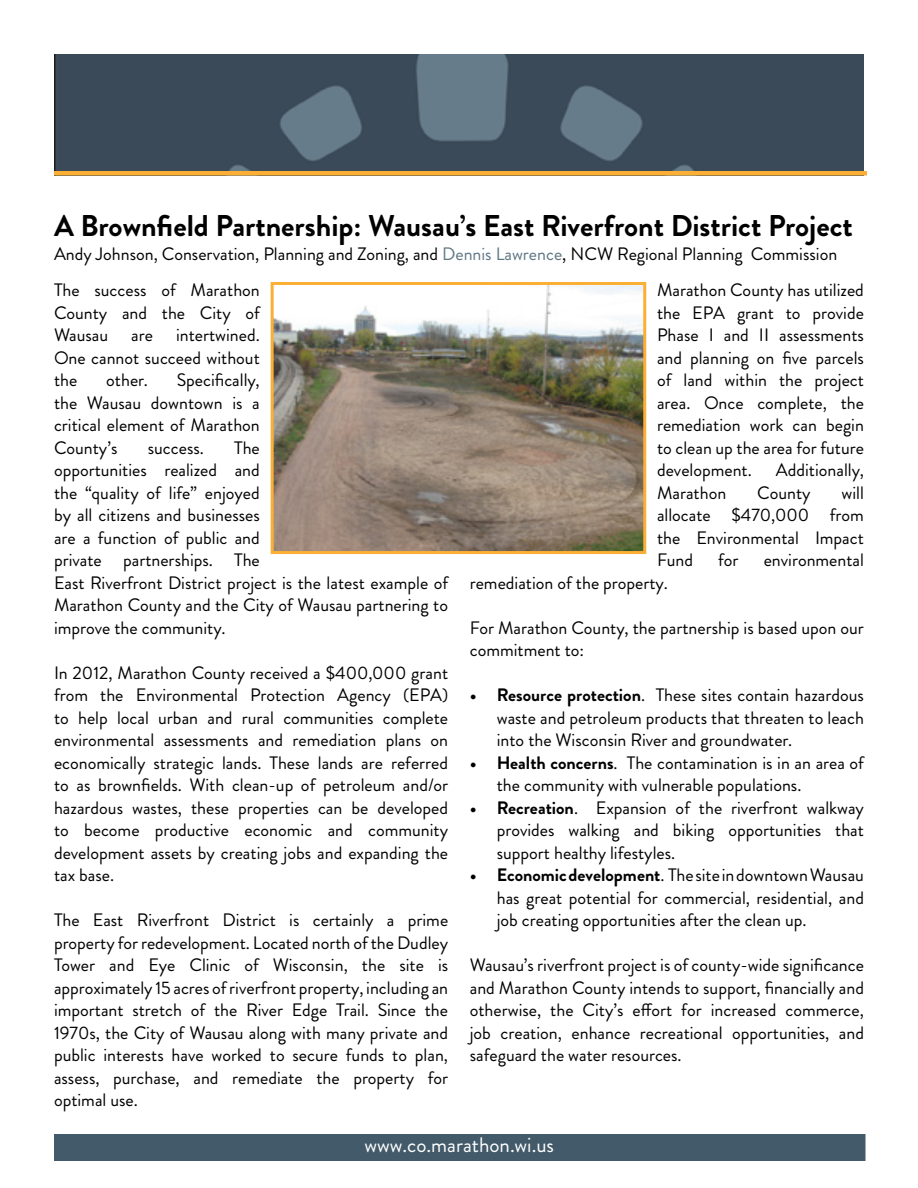
<style>
.page{position:relative;width:918px;height:1188px;background:#fff}
.page>*{position:absolute;margin:0;border:0;box-sizing:border-box;transform-origin:0 0}
.t1{font:700 30px "Brandon Grotesque";color:#000}
.t2{font:21px "Brandon Grotesque";color:#fff}
.t3{font:18px/22.5px "Brandon Grotesque";color:#000;text-align:justify}
.s1{color:#5f7685}
.s2{font-weight:700}
</style>
<div class="page">
<img style="left:54px;top:54px;width:810px;height:117px">
<div style="left:54px;top:171px;width:813px;height:5px;background:#fbaf34"></div>
<img style="left:275px;top:286px;width:367px;height:264px">
<div style="left:271px;top:282px;width:375px;height:272px;border:3px solid #fbaf34"></div>
<div style="left:54px;top:1134px;width:812px;height:27px;background:#425a69"></div>
<h1 class="t1" style="left:54px;top:205px;width:800px">A Brownfield Partnership: Wausau’s East Riverfront District Project</h1>
<p class="t3" style="left:54px;top:236px;width:785px;line-height:36.2px">Andy Johnson, Conservation, Planning and Zoning, and <span class="s1">Dennis Lawrence</span>, NCW Regional Planning Commission<br>The success of Marathon</p>
<p class="t3" style="left:54px;top:301px;width:207px">County and the City of<br>Wausau</p>
<p class="t3" style="left:657px;top:279px;width:208px">Marathon County has utilized the EPA grant to provide Phase I and II assessments and planning on five parcels of land within the project area. Once complete, the remediation work can begin to clean up the area for future development.</p>
<p class="t3" style="left:54px;top:324px;width:207px;text-indent:122px">intertwined.<br>One cannot succeed without the</p>
<p class="t3" style="left:131px;top:324px;width:23px">are</p>
<p class="t3" style="left:54px;top:369px;width:207px;text-indent:123px">Specifically, the Wausau downtown is a critical element of Marathon County’s</p>
<p class="t3" style="left:106px;top:369px;width:43px">other.</p>
<p class="t3" style="left:54px;top:436px;width:396px;text-align:left;text-indent:180px">The<br>opportunities realized and<br>the “quality of life” enjoyed<br>by all citizens and businesses<br>are a function of public and<br>private partnerships. The<br>East Riverfront District project is the latest example of<br>Marathon County and the City of Wausau partnering to improve the community.</p>
<p class="t3" style="left:54px;top:661px;width:396px">In 2012, Marathon County received a $400,000 grant from the Environmental Protection Agency (EPA) to help local urban and rural communities complete environmental assessments and remediation plans on economically strategic lands. These lands are referred to as brownfields. With clean-up of petroleum and/or hazardous wastes, these properties can be developed to become productive economic and community development assets by creating jobs and expanding the tax base.</p>
<p class="t3" style="left:54px;top:909px;width:396px">The East Riverfront District is certainly a prime property for redevelopment. Located north of the Dudley Tower and Eye Clinic of Wisconsin, the site is approximately 15 acres of riverfront property, including an important stretch of the River Edge Trail. Since the 1970s, the City of Wausau along with many private and public interests have worked to secure funds to plan, assess, purchase, and remediate the property for optimal use.</p>
<p class="t3" style="left:148px;top:436px;width:58px">success.</p>
<p class="t3" style="left:776px;top:459px;width:90px">Additionally,</p>
<p class="t3" style="left:657px;top:481px;width:71px">Marathon</p>
<p class="t3" style="left:757px;top:481px;width:55px">County</p>
<p class="t3" style="left:657px;top:481px;width:208px;text-indent:185px">will allocate $470,000 from the Environmental Impact Fund</p>
<p class="t3" style="left:718px;top:549px;width:22px">for</p>
<p class="t3" style="left:764px;top:549px;width:102px">environmental</p>
<p class="t3" style="left:470px;top:571px;width:199px">remediation of the property.</p>
<p class="t3" style="left:470px;top:616px;width:396px">For Marathon County, the partnership is based upon our commitment to:</p>
<p class="t3" style="left:497px;top:684px;width:369px;text-indent:-27px"><span class="s2">• Resource protection</span>. These sites contain hazardous waste and petroleum products that threaten to leach into the Wisconsin River and groundwater.</p>
<p class="t3" style="left:497px;top:751px;width:369px;text-indent:-27px"><span class="s2">• Health concerns</span>. The contamination is in an area of the community with vulnerable populations.</p>
<p class="t3" style="left:497px;top:796px;width:369px;text-indent:-27px"><span class="s2">• Recreation</span>. Expansion of the riverfront walkway provides walking and biking opportunities that support healthy lifestyles.</p>
<p class="t3" style="left:497px;top:864px;width:369px;text-indent:-27px"><span class="s2">• Economic development</span>. The site in downtown Wausau has great potential for commercial, residential, and job creating opportunities after the clean up.</p>
<p class="t3" style="left:470px;top:954px;width:396px">Wausau’s riverfront project is of county-wide significance and Marathon County intends to support, financially and otherwise, the City’s effort for increased commerce, job creation, enhance recreational opportunities, and safeguard the water resources.</p>
<p class="t2" style="left:364px;top:1130px;width:191px">www.co.marathon.wi.us</p>
</div>
